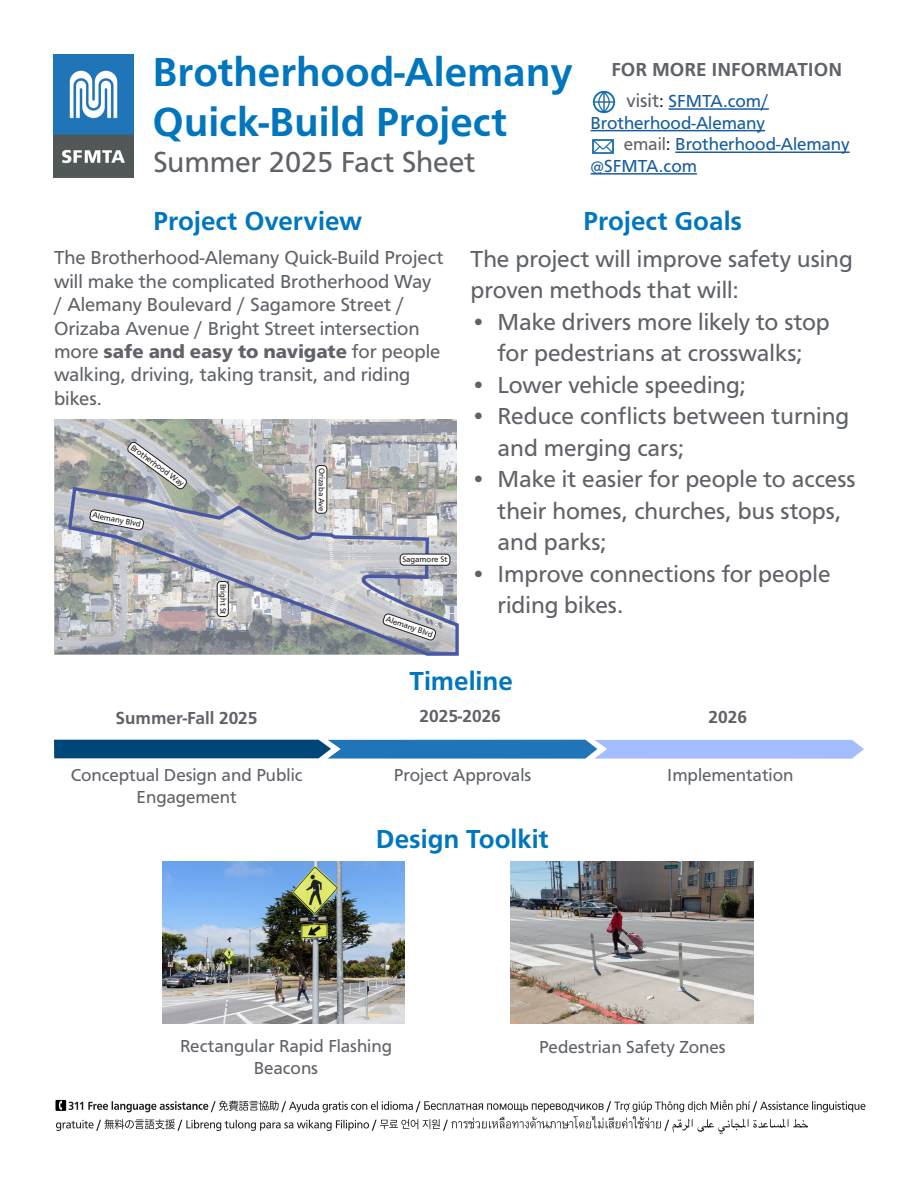
<style>
.page{position:relative;width:918px;height:1188px;background:#fff}
.page>*{position:absolute;margin:0;border:0;box-sizing:border-box;transform-origin:0 0}
.t1{font:700 42px/50.4px "Graphein Pro";color:#0076be}
.t2{font:30px "Graphein Pro";color:#5f6369}
.t3{font:700 27px "Graphein Pro";color:#0076be}
.t4{font:24px/31.5px "Graphein Pro";color:#5f6369}
.t5{font:19.5px/23.4px "Graphein Pro";color:#5f6369}
.t6{font:700 19.5px "Graphein Pro";color:#5f6369}
.t7{font:18px/21.6px "Graphein Pro";color:#5f6369;text-align:center}
.t8{font:18px "Graphein Pro";color:#175d9e}
.t9{font:700 18px "Graphein Pro";color:#5f6369}
.t10{font:8.25px "Graphein Pro";letter-spacing:-.005em;color:#231f20}
.s1{font-weight:900}
.s2{font-size:19.5px;color:#5f6369}
.s3{color:#231f20}
.s4{color:#5f6369}
</style>
<div class="page">
<img style="left:54px;top:54px;width:80px;height:123px">
<svg style="left:55px;top:1100px;width:810px;height:34px"></svg>
<svg style="left:54px;top:740px;width:810px;height:19px;background:#4a84bd"></svg>
<img style="left:592px;top:90px;width:24px;height:24px">
<hr style="left:669px;top:108px;width:100px;height:2px;background:#175d9e">
<hr style="left:591px;top:130px;width:174px;height:1px;background:#175d9e">
<hr style="left:675px;top:152px;width:175px;height:1px;background:#175d9e">
<hr style="left:591px;top:173px;width:106px;height:2px;background:#175d9e">
<img style="left:592px;top:139px;width:22px;height:15px">
<img style="left:510px;top:862px;width:243px;height:162px">
<img style="left:162px;top:862px;width:243px;height:162px">
<img style="left:55px;top:420px;width:402px;height:234px">
<svg style="left:67px;top:485px;width:392px;height:171px;background:#afb1b7"></svg>
<svg style="left:127px;top:442px;width:60px;height:47px"></svg>
<svg style="left:90px;top:510px;width:54px;height:20px"></svg>
<svg style="left:383px;top:613px;width:53px;height:27px"></svg>
<div style="left:316px;top:466px;width:11px;height:47px;background:#fff;border-radius:4px"></div>
<div style="left:316px;top:465px;width:11px;height:48px;border:1px solid #231f20;border-radius:4px"></div>
<div style="left:400px;top:554px;width:50px;height:11px;background:#fff;border-radius:4px"></div>
<div style="left:400px;top:554px;width:50px;height:11px;border:1px solid #231f20;border-radius:4px"></div>
<div style="left:217px;top:581px;width:11px;height:36px;background:#fff;border-radius:4px"></div>
<div style="left:217px;top:581px;width:12px;height:36px;border:1px solid #231f20;border-radius:4px"></div>
<h1 class="t1" style="left:152px;top:47px;width:422px">Brotherhood-Alemany<br>Quick-Build Project</h1>
<p class="t2" style="left:153px;top:145px;width:324px">Summer 2025 Fact Sheet</p>
<p class="t3" style="left:153px;top:205px;width:211px">Project Overview</p>
<p class="t3" style="left:583px;top:205px;width:161px">Project Goals</p>
<p class="t5" style="left:54px;top:246px;width:391px">The Brotherhood-Alemany Quick-Build Project will make the complicated Brotherhood Way / Alemany Boulevard / Sagamore Street / Orizaba Avenue / Bright Street intersection more <span class="s1">safe and easy to navigate</span> for people walking, driving, taking transit, and riding bikes.</p>
<p class="t6" style="left:611px;top:59px;width:232px">FOR MORE INFORMATION</p>
<p class="t8" style="left:627px;top:91px;width:144px"><span class="s2">visit</span><span class="s3">:</span> SFMTA.com/</p>
<p class="t8" style="left:591px;top:113px;width:176px">Brotherhood-Alemany</p>
<p class="t8" style="left:624px;top:134px;width:227px"><span class="s4">email</span><span class="s3">:</span> Brotherhood-Alemany</p>
<p class="t8" style="left:591px;top:156px;width:108px">@SFMTA.com</p>
<p class="t4" style="left:471px;top:243px;width:384px">The project will improve safety using proven methods that will:</p>
<p class="t4" style="left:471px;top:306px;width:361px;text-align:center">• Make drivers more likely to stop for pedestrians at crosswalks;</p>
<p class="t4" style="left:471px;top:369px;width:277px">• Lower vehicle speeding;</p>
<p class="t4" style="left:498px;top:401px;width:353px;text-indent:-27px">• Reduce conflicts between turning and merging cars;</p>
<p class="t4" style="left:498px;top:464px;width:360px;text-indent:-27px">• Make it easier for people to access their homes, churches, bus stops, and parks;</p>
<p class="t4" style="left:498px;top:558px;width:334px;text-indent:-27px">• Improve connections for people riding bikes.</p>
<p class="t10" style="left:134px;top:443px;width:66px;rotate:36deg">Brotherhood Way</p>
<p class="t10" style="left:94px;top:510px;width:51px;rotate:11deg">Alemany Blvd</p>
<p class="t10" style="left:326px;top:468px;width:45px;rotate:90deg">Or zi aba Ave</p>
<p class="t10" style="left:402px;top:555px;width:47px">Sagamore St</p>
<p class="t10" style="left:228px;top:584px;width:32px;rotate:90deg">Bright St</p>
<p class="t10" style="left:388px;top:614px;width:51px;rotate:19deg">Alemany Blvd</p>
<p class="t3" style="left:409px;top:666px;width:105px">Timeline</p>
<p class="t9" style="left:115px;top:708px;width:144px">Summer-Fall 2025</p>
<p class="t9" style="left:419px;top:706px;width:83px">2025-2026</p>
<p class="t9" style="left:709px;top:707px;width:40px">2026</p>
<p class="t7" style="left:71px;top:764px;width:233px">Conceptual Design and Public<br>Engagement</p>
<p class="t7" style="left:394px;top:764px;width:139px">Project Approvals</p>
<p class="t7" style="left:667px;top:764px;width:128px">Implementation</p>
<p class="t3" style="left:376px;top:823px;width:174px">Design Toolkit</p>
<p class="t7" style="left:180px;top:1035px;width:213px">Rectangular Rapid Flashing<br>Beacons</p>
<p class="t7" style="left:539px;top:1036px;width:188px">Pedestrian Safety Zones</p>
</div>
